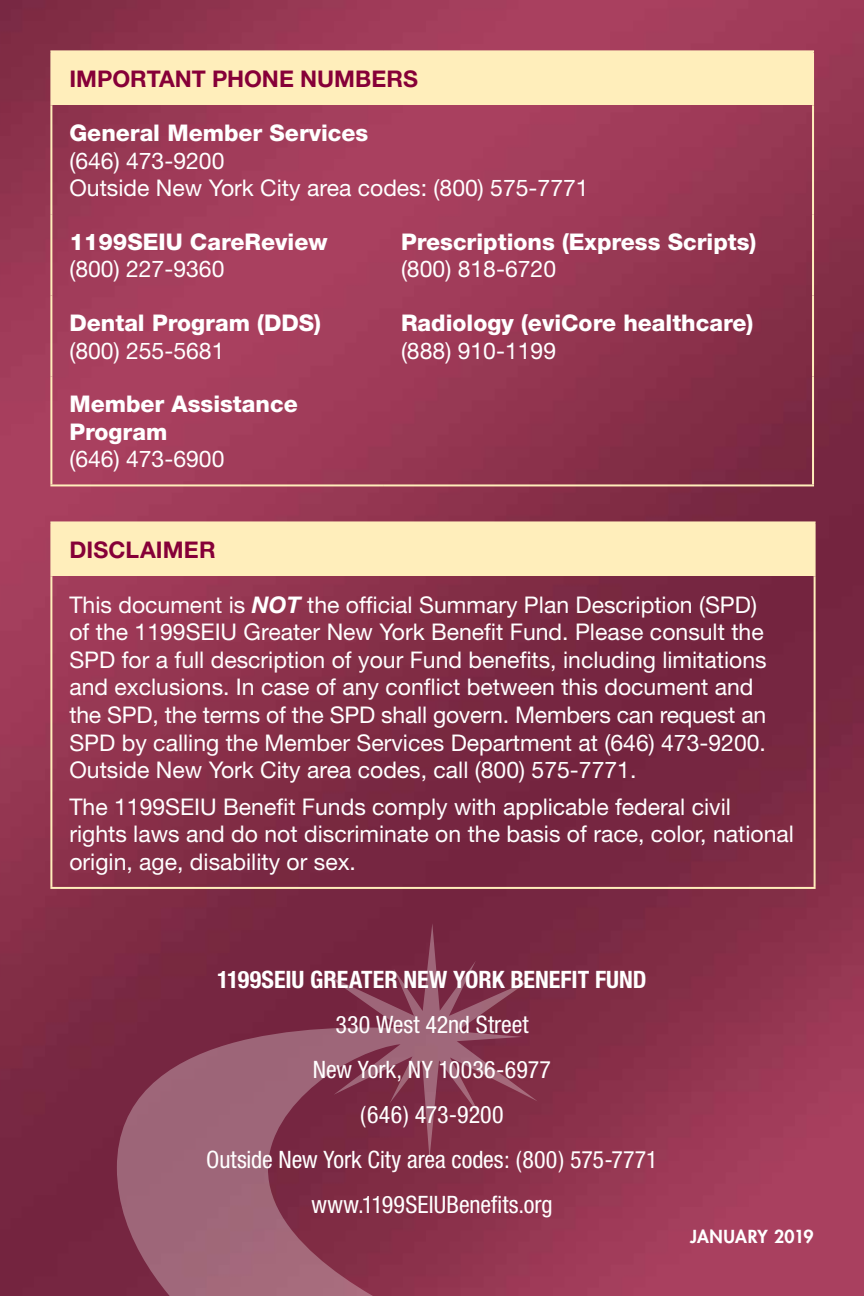
<style>
.page{position:relative;width:864px;height:1296px;background:#fff}
.page>*{position:absolute;margin:0;border:0;box-sizing:border-box;transform-origin:0 0}
.t1{font:condensed 24px/45px "Helvetica Neue";color:#fff;text-align:center}
.t2{font:700 condensed 24px "Helvetica Neue";color:#fff}
.t3{font:23px/27.6px "Helvetica Neue";color:#fff}
.t4{font:800 23px/27.6px "Helvetica Neue";color:#fff}
.t5{font:700 23px "Helvetica Neue";color:#860038}
.t6{font:800 17.6px "Futura";letter-spacing:.01em;color:#fff}
.s1{font-weight:700;font-style:italic}
</style>
<div class="page">
<img style="left:0;top:0;width:864px;height:1296px">
<svg style="left:117px;top:923px;width:421px;height:373px;background:#883e55"></svg>
<div style="left:51px;top:51px;width:762px;height:54px;background:#feb"></div>
<hr style="left:50px;top:50px;width:333px;height:2px;background:#feb">
<hr style="left:50px;top:52px;width:2px;height:53px;background:#feb">
<hr style="left:383px;top:50px;width:431px;height:2px;background:#feb">
<hr style="left:812px;top:52px;width:2px;height:53px;background:#feb">
<hr style="left:50px;top:105px;width:2px;height:109px;background:#feb">
<hr style="left:812px;top:105px;width:2px;height:109px;background:#feb">
<hr style="left:50px;top:214px;width:2px;height:81px;background:#feb">
<hr style="left:812px;top:214px;width:2px;height:81px;background:#feb">
<hr style="left:50px;top:295px;width:2px;height:82px;background:#feb">
<hr style="left:812px;top:295px;width:2px;height:82px;background:#feb">
<hr style="left:50px;top:377px;width:2px;height:107px;background:#feb">
<hr style="left:812px;top:377px;width:2px;height:107px;background:#feb">
<hr style="left:50px;top:484px;width:333px;height:2px;background:#feb">
<hr style="left:383px;top:484px;width:431px;height:2px;background:#feb">
<div style="left:51px;top:522px;width:764px;height:54px;background:#feb"></div>
<hr style="left:50px;top:521px;width:766px;height:2px;background:#feb">
<hr style="left:50px;top:523px;width:2px;height:53px;background:#feb">
<hr style="left:814px;top:523px;width:2px;height:53px;background:#feb">
<hr style="left:50px;top:576px;width:2px;height:311px;background:#feb">
<hr style="left:814px;top:576px;width:2px;height:311px;background:#feb">
<hr style="left:50px;top:887px;width:766px;height:2px;background:#feb">
<p class="t5" style="left:69px;top:65px;width:350px">IMPORTANT PHONE NUMBERS</p>
<p class="t4" style="left:69px;top:119px;width:301px">General Member Services</p>
<p class="t3" style="left:69px;top:146px;width:521px">(646) 473-9200<br>Outside New York City area codes: (800) 575-7771</p>
<p class="t4" style="left:69px;top:228px;width:260px">1199SEIU CareReview</p>
<p class="t3" style="left:69px;top:255px;width:157px">(800) 227-9360</p>
<p class="t4" style="left:401px;top:228px;width:357px">Prescriptions (Express Scripts)</p>
<p class="t3" style="left:401px;top:255px;width:157px">(800) 818-6720</p>
<p class="t4" style="left:69px;top:309px;width:253px">Dental Program (DDS)</p>
<p class="t3" style="left:69px;top:336px;width:157px">(800) 255-5681</p>
<p class="t4" style="left:69px;top:390px;width:230px">Member Assistance<br>Program</p>
<p class="t3" style="left:69px;top:445px;width:157px">(646) 473-6900</p>
<p class="t4" style="left:401px;top:309px;width:354px">Radiology (eviCore healthcare)</p>
<p class="t3" style="left:401px;top:336px;width:157px">(888) 910-1199</p>
<p class="t5" style="left:69px;top:536px;width:148px">DISCLAIMER</p>
<p class="t3" style="left:69px;top:590px;width:699px">This document is <span class="s1">NOT</span> the official Summary Plan Description (SPD) of the 1199SEIU Greater New York Benefit Fund. Please consult the SPD for a full description of your Fund benefits, including limitations and exclusions. In case of any conflict between this document and the SPD, the terms of the SPD shall govern. Members can request an SPD by calling the Member Services Department at (646) 473-9200.<br>Outside New York City area codes, call (800) 575-7771.</p>
<p class="t3" style="left:69px;top:792px;width:726px">The 1199SEIU Benefit Funds comply with applicable federal civil rights laws and do not discriminate on the basis of race, color, national origin, age, disability or sex.</p>
<p class="t2" style="left:217px;top:965px;width:431px">1199SEIU GREATER NEW YORK BENEFIT FUND</p>
<p class="t1" style="left:206px;top:1002px;width:453px">330 West 42nd Street<br>New York, NY 10036-6977<br>(646) 473-9200<br>Outside New York City area codes: (800) 575-7771 www.1199SEIUBenefits.org</p>
<p class="t6" style="left:690px;top:1225px;width:125px">JANUARY 2019</p>
</div>
